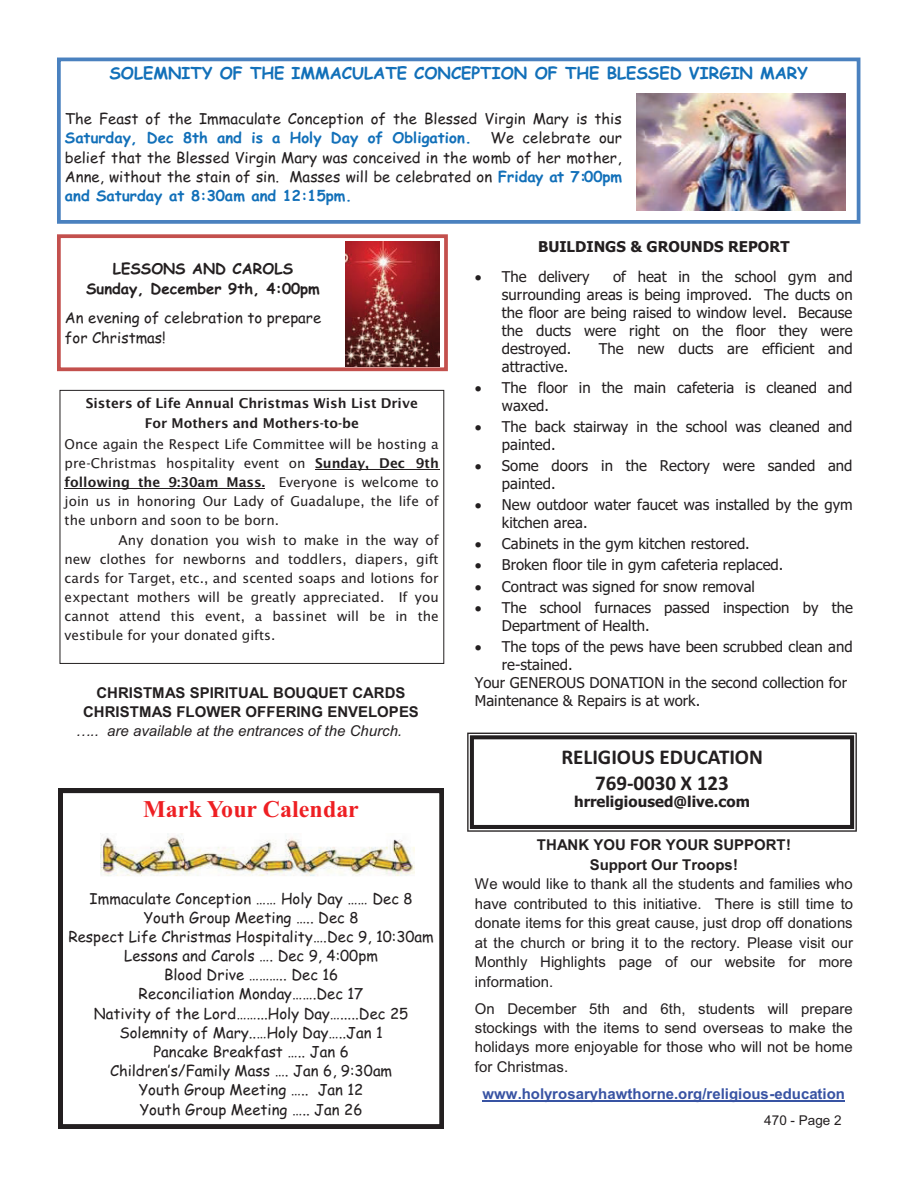
<style>
.page{position:relative;width:918px;height:1188px;background:#fff}
.page>*{position:absolute;margin:0;border:0;box-sizing:border-box;transform-origin:0 0}
.t1{font:700 24px "Times New Roman";color:#ee1f23}
.t2{font:700 21px/25.8px "Calibri";color:#231f20;text-align:center}
.t3{font:700 16.5px "Comic Sans MS";color:#1270b9}
.t4{font:15px/17.9px "Tahoma";color:#231f20}
.t5{font:15px/19.2px "Comic Sans MS";color:#231f20;text-align:center}
.t6{font:15px/19.5px "Arial";color:#231f20;text-align:justify}
.t7{font:700 15px/19.5px "Arial";color:#231f20;text-align:center}
.t8{font:700 15px "Arial";color:#3853a3}
.t9{font:700 15px "Tahoma";color:#231f20}
.t10{font:700 15px/20.1px "Comic Sans MS";color:#231f20;text-align:center}
.t11{font:700 15px "Comic Sans MS";color:#1270b9}
.t12{font:italic 15px "Arial";color:#231f20}
.t13{font:13.5px/18.9px "Lucida Sans";color:#231f20;text-align:justify}
.t14{font:600 13.5px/20.4px "Lucida Sans";color:#231f20;text-align:center}
.t15{font:13.5px "Arial";letter-spacing:.005em;color:#231f20}
.s1{font-weight:700;color:#1270b9}
.s2{font-weight:600}
</style>
<div class="page">
<svg style="left:59px;top:789px;width:385px;height:340px"></svg>
<img style="left:101px;top:833px;width:313px;height:44px">
<svg style="left:467px;top:733px;width:390px;height:99px"></svg>
<hr style="left:483px;top:1101px;width:362px;height:1px;background:#3853a3">
<div style="left:60px;top:390px;width:384px;height:274px;border:1px solid #231f20"></div>
<hr style="left:315px;top:469px;width:124px;height:1px;background:#231f20">
<hr style="left:65px;top:488px;width:200px;height:1px;background:#231f20">
<div style="left:57px;top:234px;width:391px;height:137px;border:4px solid #c3504d"></div>
<img style="left:346px;top:241px;width:93px;height:125px">
<div style="left:57px;top:58px;width:803px;height:166px;border:4px solid #4a81bf"></div>
<img style="left:637px;top:94px;width:209px;height:117px">
<p class="t3" style="left:109px;top:66px;width:700px">SOLEMNITY OF THE IMMACULATE CONCEPTION OF THE BLESSED VIRGIN MARY</p>
<p class="t5" style="left:65px;top:111px;width:558px">The Feast of the Immaculate Conception of the Blessed Virgin Mary is this</p>
<p class="t11" style="left:65px;top:132px;width:408px">Saturday, Dec 8th and is a Holy Day of Obligation.</p>
<p class="t5" style="left:65px;top:130px;width:559px;text-align:justify;text-indent:426px">We celebrate our belief that the Blessed Virgin Mary was conceived in the womb of her mother, Anne, without the stain of sin. Masses will be celebrated on <span class="s1">Friday at 7:00pm and Saturday at 8:30am and 12:15pm.</span></p>
<p class="t10" style="left:86px;top:261px;width:235px">LESSONS AND CAROLS<br>Sunday, December 9th, 4:00pm</p>
<p class="t5" style="left:65px;top:309px;width:258px;line-height:20.1px;text-align:left">An evening of celebration to prepare for Christmas!</p>
<p class="t14" style="left:86px;top:394px;width:334px">Sisters of Life Annual Christmas Wish List Drive<br>For Mothers and Mothers-to-be</p>
<p class="t13" style="left:65px;top:436px;width:376px">Once again the Respect Life Committee will be hosting a pre-Christmas hospitality event on <span class="s2">Sunday, Dec 9th following the 9:30am Mass.</span> Everyone is welcome to join us in honoring Our Lady of Guadalupe, the life of the unborn and soon to be born.</p>
<p class="t13" style="left:65px;top:532px;width:376px;text-indent:54px">Any donation you wish to make in the way of new clothes for newborns and toddlers, diapers, gift cards for Target, etc., and scented soaps and lotions for expectant mothers will be greatly appreciated. If you cannot attend this event, a bassinet will be in the vestibule for your donated gifts.</p>
<p class="t7" style="left:83px;top:684px;width:337px">CHRISTMAS SPIRITUAL BOUQUET CARDS<br>CHRISTMAS FLOWER OFFERING ENVELOPES</p>
<p class="t12" style="left:76px;top:723px;width:328px">….. are available at the entrances of the Church.</p>
<h1 class="t1" style="left:143px;top:795px;width:217px">Mark Your Calendar</h1>
<p class="t5" style="left:68px;top:890px;width:367px">Immaculate Conception …… Holy Day …… Dec 8<br>Youth Group Meeting ….. Dec 8<br>Respect Life Christmas Hospitality….Dec 9, 10:30am Lessons and Carols …. Dec 9, 4:00pm<br>Blood Drive ……….. Dec 16<br>Reconciliation Monday…….Dec 17<br>Nativity of the Lord……...Holy Day….....Dec 25<br>Solemnity of Mary..…Holy Day…..Jan 1<br>Pancake Breakfast ….. Jan 6<br>Children’s/Family Mass …. Jan 6, 9:30am<br>Youth Group Meeting ….. Jan 12<br>Youth Group Meeting ….. Jan 26</p>
<p class="t9" style="left:538px;top:241px;width:253px">BUILDINGS &amp; GROUNDS REPORT</p>
<p class="t4" style="left:502px;top:269px;width:89px">The delivery</p>
<p class="t4" style="left:502px;top:269px;width:352px;text-align:justify;text-indent:111px">of heat in the school gym and surrounding areas is being improved. The ducts on the floor are being raised to window level. Because the ducts were right on the floor they were destroyed.</p>
<p class="t4" style="left:599px;top:341px;width:255px">The new ducts are efficient and</p>
<p class="t4" style="left:502px;top:357px;width:352px;line-height:21.1px">attractive.<br>The floor in the main cafeteria is cleaned and</p>
<p class="t4" style="left:502px;top:396px;width:352px;line-height:21px">waxed.<br>The back stairway in the school was cleaned and</p>
<p class="t4" style="left:502px;top:435px;width:352px;line-height:21px">painted.<br>Some doors in the Rectory were sanded and</p>
<p class="t4" style="left:502px;top:474px;width:352px;line-height:21px">painted.<br>New outdoor water faucet was installed by the gym</p>
<p class="t4" style="left:502px;top:513px;width:352px;line-height:21.1px">kitchen area.<br>Cabinets in the gym kitchen restored.<br>Broken floor tile in gym cafeteria replaced.<br>Contract was signed for snow removal<br>The school furnaces passed inspection by the</p>
<p class="t4" style="left:502px;top:616px;width:352px;line-height:21.1px">Department of Health.<br>The tops of the pews have been scrubbed clean and</p>
<p class="t4" style="left:475px;top:657px;width:374px;text-indent:27px">re-stained.<br>Your GENEROUS DONATION in the second collection for<br>Maintenance &amp; Repairs is at work.</p>
<h2 class="t2" style="left:561px;top:744px;width:203px">RELIGIOUS EDUCATION<br>769-0030 X 123</h2>
<p class="t9" style="left:574px;top:795px;width:177px">hrreligioused@live.com</p>
<p class="t7" style="left:537px;top:837px;width:256px">THANK YOU FOR YOUR SUPPORT!<br>Support Our Troops!</p>
<p class="t6" style="left:475px;top:876px;width:380px">We would like to thank all the students and families who have contributed to this initiative. There is still time to donate items for this great cause, just drop off donations at the church or bring it to the rectory. Please visit our Monthly Highlights page of our website for more information.</p>
<p class="t6" style="left:475px;top:1000px;width:380px">On December 5th and 6th, students will prepare stockings with the items to send overseas to make the holidays more enjoyable for those who will not be home for Christmas.</p>
<p class="t8" style="left:483px;top:1089px;width:364px">www.holyrosaryhawthorne.org/religious-education</p>
<p class="t15" style="left:764px;top:1115px;width:79px">470 - Page 2</p>
</div>
